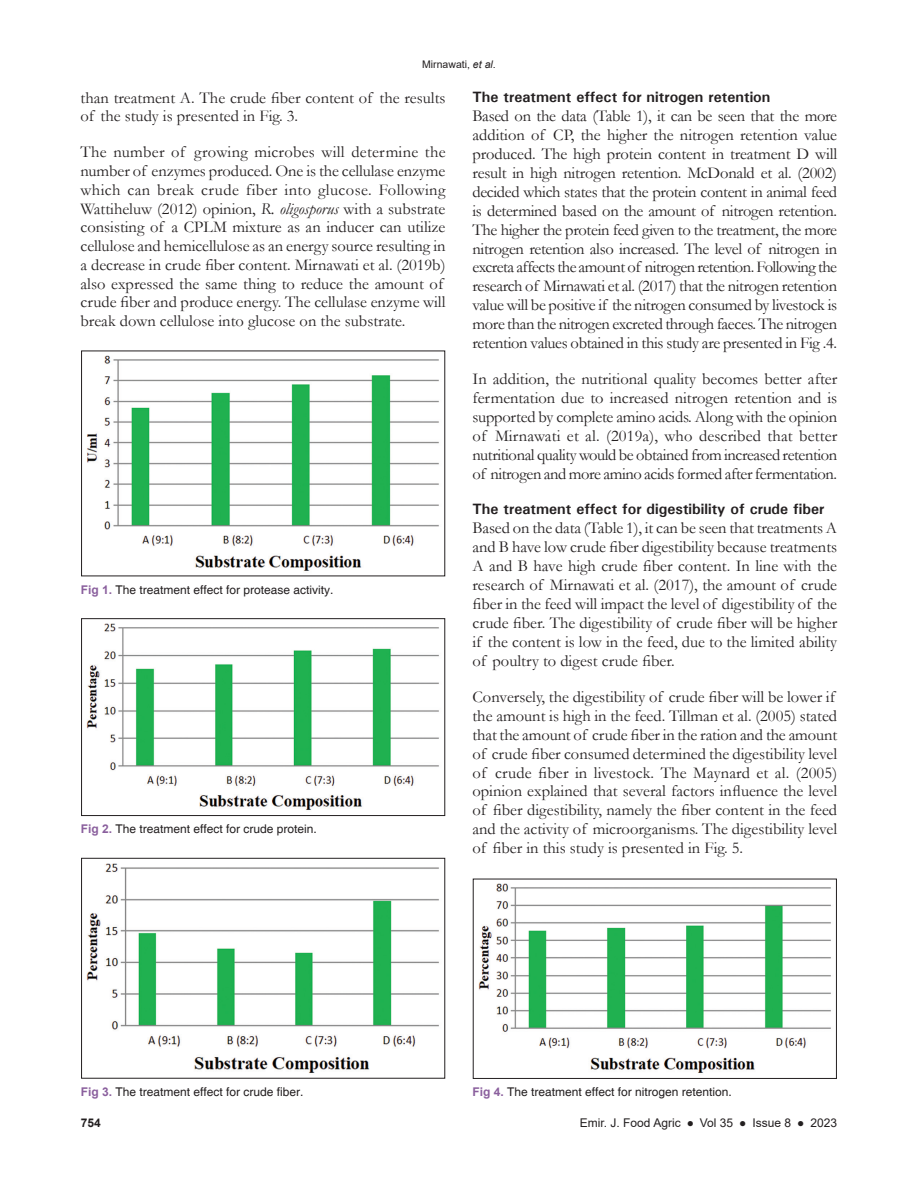
<style>
.page{position:relative;width:918px;height:1188px;background:#fff}
.page>*{position:absolute;margin:0;border:0;box-sizing:border-box;transform-origin:0 0}
.TX{font:16.5px/18.9px "Garamond";color:#231f20}
.t1{font:700 15px "Univers";color:#231f20}
.FGC{font:12px "Helvetica";color:#231f20}
.t2{font:12px "Arial";color:#231f20}
.t3{font:700 12px "Arial";color:#231f20}
.t4{font:10.5px "Arial";color:#231f20}
.s1{font-style:italic}
.s2{font-weight:700;color:#8a5f9d}
</style>
<div class="page">
<img style="left:86px;top:623px;width:353px;height:187px">
<div style="left:81px;top:618px;width:364px;height:198px;border:1px solid #231f20"></div>
<img style="left:86px;top:355px;width:353px;height:216px">
<img style="left:478px;top:883px;width:353px;height:190px">
<div style="left:473px;top:879px;width:364px;height:200px;border:1px solid #231f20"></div>
<img style="left:86px;top:863px;width:353px;height:210px">
<div style="left:81px;top:858px;width:364px;height:220px;border:1px solid #231f20"></div>
<p class="t4" style="left:422px;top:57px;width:75px">Mirnawati, <span class="s1">et al</span>.</p>
<p class="TX" style="left:81px;top:88px;width:366px">than treatment A. The crude fiber content of the results of the study is presented in Fig. 3.</p>
<p class="TX" style="left:81px;top:142px;width:367px">The number of growing microbes will determine the number of enzymes produced. One is the cellulase enzyme which can break crude fiber into glucose. Following Wattiheluw (2012) opinion, <span class="s1">R. oligosporus</span> with a substrate consisting of a CPLM mixture as an inducer can utilize cellulose and hemicellulose as an energy source resulting in a decrease in crude fiber content. Mirnawati et al. (2019b) also expressed the same thing to reduce the amount of crude fiber and produce energy. The cellulase enzyme will break down cellulose into glucose on the substrate.</p>
<p class="FGC" style="left:81px;top:583px;width:254px"><span class="s2">Fig 1.</span> The treatment effect for protease activity.</p>
<p class="FGC" style="left:81px;top:822px;width:238px"><span class="s2">Fig 2.</span> The treatment effect for crude protein.</p>
<h2 class="t1" style="left:472px;top:88px;width:300px">The treatment effect for nitrogen retention</h2>
<p class="TX" style="left:472px;top:106px;width:366px;text-align:justify">Based on the data (Table 1), it can be seen that the more addition of CP, the higher the nitrogen retention value produced. The high protein content in treatment D will result in high nitrogen retention. McDonald et al. (2002) decided which states that the protein content in animal feed is determined based on the amount of nitrogen retention.<br>The higher the protein feed given to the treatment, the more nitrogen retention also increased. The level of nitrogen in excreta affects the amount of nitrogen retention. Following the research of Mirnawati et al. (2017) that the nitrogen retention value will be positive if the nitrogen consumed by livestock is more than the nitrogen excreted through faeces. The nitrogen retention values obtained in this study are presented in Fig .4.</p>
<p class="TX" style="left:472px;top:369px;width:366px;text-align:justify">In addition, the nutritional quality becomes better after fermentation due to increased nitrogen retention and is supported by complete amino acids. Along with the opinion of Mirnawati et al. (2019a), who described that better nutritional quality would be obtained from increased retention of nitrogen and more amino acids formed after fermentation.</p>
<h2 class="t1" style="left:472px;top:500px;width:353px">The treatment effect for digestibility of crude fiber</h2>
<p class="TX" style="left:472px;top:518px;width:366px;text-align:justify">Based on the data (Table 1), it can be seen that treatments A and B have low crude fiber digestibility because treatments A and B have high crude fiber content. In line with the research of Mirnawati et al. (2017), the amount of crude fiber in the feed will impact the level of digestibility of the crude fiber. The digestibility of crude fiber will be higher if the content is low in the feed, due to the limited ability of poultry to digest crude fiber.</p>
<p class="TX" style="left:472px;top:687px;width:366px">Conversely, the digestibility of crude fiber will be lower if the amount is high in the feed. Tillman et al. (2005) stated that the amount of crude fiber in the ration and the amount of crude fiber consumed determined the digestibility level of crude fiber in livestock. The Maynard et al. (2005) opinion explained that several factors influence the level of fiber digestibility, namely the fiber content in the feed and the activity of microorganisms. The digestibility level of fiber in this study is presented in Fig. 5.</p>
<p class="FGC" style="left:81px;top:1085px;width:224px"><span class="s2">Fig 3.</span> The treatment effect for crude fiber.</p>
<p class="FGC" style="left:472px;top:1085px;width:261px"><span class="s2">Fig 4.</span> The treatment effect for nitrogen retention.</p>
<p class="t3" style="left:81px;top:1115px;width:22px">754</p>
<p class="t2" style="left:580px;top:1115px;width:259px">Emir. J. Food Agric ● Vol 35 ● Issue 8 ● 2023</p>
</div>
